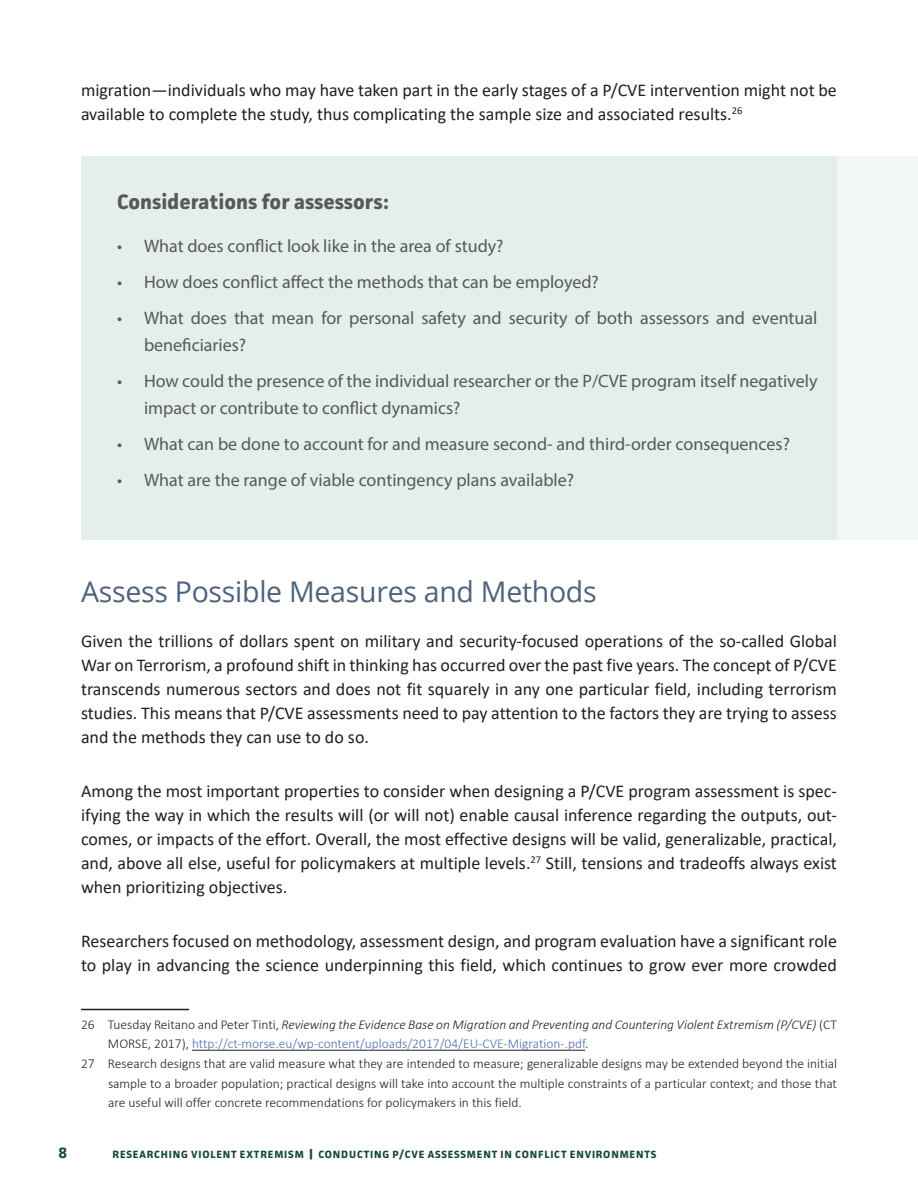
<style>
.page{position:relative;width:918px;height:1188px;background:#fff}
.page>*{position:absolute;margin:0;border:0;box-sizing:border-box;transform-origin:0 0}
.Heading_2{font:28.5px "Open Sans";letter-spacing:-.01em;color:#4e627d}
.FIGURES{font:700 21px "Facit";color:#57585a}
.BODY_TEXT{font:18px/24px "Calibri";color:#231f20}
.t1{font:18px/27px "Myriad Pro";color:#57585a}
.t2{font:700 15px "Facit";color:#16473f}
.Footnote_NEW{font:300 13.5px/19.5px "Calibri";color:#231f20;text-align:justify}
.Footnote_NEW-2{font:italic 300 13.5px/19.5px "Calibri";color:#231f20}
.t3{font:700 10.5px "Facit";letter-spacing:.08em;color:#16473f}
.s1{font-style:normal}
.s2{font-style:normal;color:#546ab2}
</style>
<div class="page">
<hr style="left:81px;top:1009px;width:108px;height:1px;background:#231f20">
<hr style="left:192px;top:1050px;width:393px;height:1px;background:#231f20">
<div style="left:81px;top:157px;width:837px;height:383px;background:#e4eeeb"></div>
<div style="left:837px;top:157px;width:81px;height:383px;background:#f1f7f5"></div>
<p class="BODY_TEXT" style="left:81px;top:78px;width:757px">migration—individuals who may have taken part in the early stages of a P/CVE intervention might not be available to complete the study, thus complicating the sample size and associated results.<sup>26</sup></p>
<p class="FIGURES" style="left:117px;top:188px;width:274px">Considerations for assessors:</p>
<p class="t1" style="left:117px;top:232px;width:388px">• What does conflict look like in the area of study?</p>
<p class="t1" style="left:117px;top:268px;width:483px">• How does conflict affect the methods that can be employed?</p>
<p class="t1" style="left:144px;top:304px;width:675px;text-indent:-27px">• What does that mean for personal safety and security of both assessors and eventual beneficiaries?</p>
<p class="t1" style="left:144px;top:367px;width:675px;text-indent:-27px">• How could the presence of the individual researcher or the P/CVE program itself negatively impact or contribute to conflict dynamics?</p>
<p class="t1" style="left:117px;top:430px;width:675px">• What can be done to account for and measure second- and third-order consequences?</p>
<p class="t1" style="left:117px;top:466px;width:459px">• What are the range of viable contingency plans available?</p>
<p class="Heading_2" style="left:81px;top:572px;width:517px">Assess Possible Measures and Methods</p>
<p class="BODY_TEXT" style="left:81px;top:629px;width:757px;text-align:justify">Given the trillions of dollars spent on military and security-focused operations of the so-called Global War on Terrorism, a profound shift in thinking has occurred over the past five years. The concept of P/CVE transcends numerous sectors and does not fit squarely in any one particular field, including terrorism studies. This means that P/CVE assessments need to pay attention to the factors they are trying to assess and the methods they can use to do so.</p>
<p class="BODY_TEXT" style="left:81px;top:779px;width:758px;text-align:justify">Among the most important properties to consider when designing a P/CVE program assessment is spec&shy;ifying the way in which the results will (or will not) enable causal inference regarding the outputs, out&shy;comes, or impacts of the effort. Overall, the most effective designs will be valid, generalizable, practical, and, above all else, useful for policymakers at multiple levels.<sup>27</sup> Still, tensions and tradeoffs always exist when prioritizing objectives.</p>
<p class="BODY_TEXT" style="left:81px;top:929px;width:758px">Researchers focused on methodology, assessment design, and program evaluation have a significant role to play in advancing the science underpinning this field, which continues to grow ever more crowded</p>
<p class="Footnote_NEW-2" style="left:108px;top:1015px;width:731px;text-indent:-27px"><span class="s1">26 Tuesday Reitano and Peter Tinti,</span> Reviewing the Evidence Base on Migration and Preventing and Countering Violent Extremism (P/CVE) <span class="s1">(CT<br>MORSE, 2017),</span> <span class="s2">http://ct-morse.eu/wp-content/uploads/2017/04/EU-CVE-Migration-.pdf</span><span class="s1">.</span></p>
<p class="Footnote_NEW" style="left:108px;top:1054px;width:731px;text-indent:-27px">27 Research designs that are valid measure what they are intended to measure; generalizable designs may be extended beyond the initial sample to a broader population; practical designs will take into account the multiple constraints of a particular context; and those that are useful will offer concrete recommendations for policymakers in this field.</p>
<p class="t2" style="left:58px;top:1144px;width:10px">8</p>
<p class="t3" style="left:113px;top:1148px;width:546px">RESEARCHING VIOLENT EXTREMISM | CONDUCTING P/CVE ASSESSMENT IN CONFLICT ENVIRONMENTS</p>
</div>
